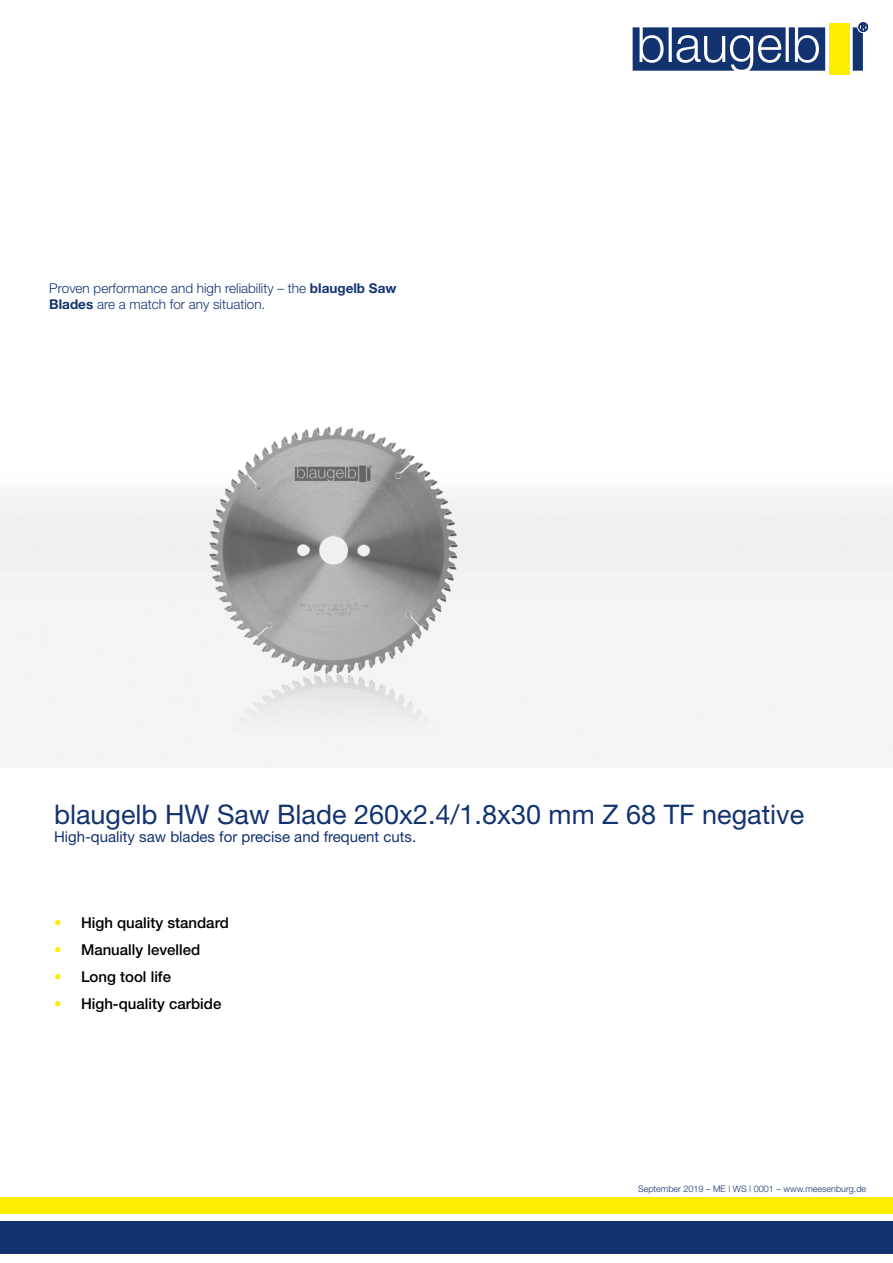
<style>
.page{position:relative;width:893px;height:1263px;background:#fff}
.page>*{position:absolute;margin:0;border:0;box-sizing:border-box;transform-origin:0 0}
.t1{font:27px "Helvetica Neue";color:#133370}
.t2{font:500 15px "Helvetica Neue";color:#000}
.t3{font:15px "Helvetica Neue";color:#133370}
.t4{font:300 13.5px/16.2px "Helvetica Neue LT Std";color:#133370}
.t5{font:300 9px "Helvetica Neue";color:#133370}
.s1{font-weight:700}
.s2{color:#ffed00}
</style>
<div class="page">
<div style="left:0;top:1222px;width:893px;height:32px;background:#133370"></div>
<div style="left:0;top:1197px;width:893px;height:17px;background:#ffed00"></div>
<svg style="left:633px;top:22px;width:235px;height:49px"></svg>
<div style="left:829px;top:23px;width:20px;height:51px;background:#ffed00"></div>
<img style="left:143px;top:426px;width:374px;height:323px">
<p class="t4" style="left:49px;top:280px;width:349px">Proven performance and high reliability – the <span class="s1">blaugelb Saw<br>Blades</span> are a match for any situation.</p>
<h1 class="t1" style="left:54px;top:798px;width:752px">blaugelb HW Saw Blade 260x2.4/1.8x30 mm Z 68 TF negative</h1>
<p class="t3" style="left:54px;top:828px;width:364px">High-quality saw blades for precise and frequent cuts.</p>
<p class="t2" style="left:54px;top:914px;width:176px"><span class="s2">•</span> High quality standard</p>
<p class="t2" style="left:54px;top:941px;width:148px"><span class="s2">•</span> Manually levelled</p>
<p class="t2" style="left:54px;top:968px;width:119px"><span class="s2">•</span> Long tool life</p>
<p class="t2" style="left:54px;top:995px;width:169px"><span class="s2">•</span> High-quality carbide</p>
<p class="t5" style="left:638px;top:1183px;width:230px">September 2019 – ME | WS | 0001 – www.meesenburg.de</p>
</div>
